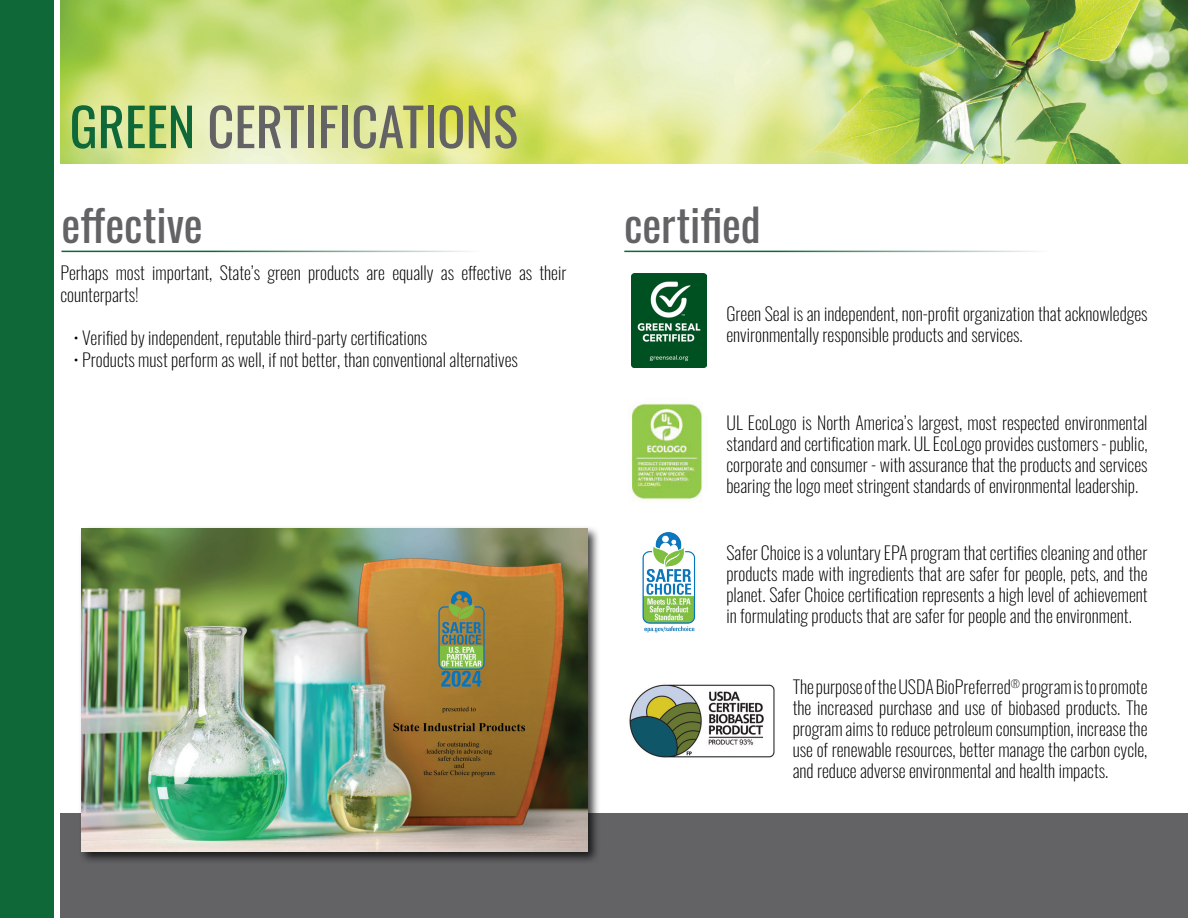
<style>
.page{position:relative;width:1188px;height:918px;background:#fff}
.page>*{position:absolute;margin:0;border:0;box-sizing:border-box;transform-origin:0 0}
.Paragraph_Style_8{font:52.5px "Oswald";color:#636366}
.t1{font:45px "Oswald";letter-spacing:-.005em;color:#636366}
.t2{font:200 18px/21px "Oswald";color:#000;text-align:justify}
.s1{color:#0f6838}
</style>
<div class="page">
<div style="left:60px;top:813px;width:1128px;height:105px;background:#636366"></div>
<div style="left:0;top:0;width:54px;height:918px;background:#0f6838"></div>
<img style="left:60px;top:0;width:1128px;height:164px">
<hr style="left:61px;top:251px;width:521px;height:1px;background:#0f6838">
<img style="left:629px;top:684px;width:146px;height:74px">
<img style="left:642px;top:532px;width:54px;height:101px">
<img style="left:632px;top:403px;width:71px;height:98px">
<img style="left:632px;top:274px;width:75px;height:93px">
<hr style="left:624px;top:251px;width:527px;height:1px;background:#0f6838">
<div style="left:78px;top:525px;width:523px;height:339px;background:#000;opacity:.75"></div>
<img style="left:81px;top:529px;width:507px;height:322px">
<p class="Paragraph_Style_8" style="left:70px;top:80px;width:450px"><span class="s1">GREEN</span> CERTIFICATIONS</p>
<p class="t1" style="left:61px;top:184px;width:143px">effective</p>
<p class="t2" style="left:60px;top:260px;width:508px;line-height:21.6px">Perhaps most important, State’s green products are equally as effective as their counterparts!</p>
<p class="t2" style="left:74px;top:325px;width:355px">• Verified by independent, reputable third-party certifications</p>
<p class="t2" style="left:74px;top:347px;width:445px">• Products must perform as well, if not better, than conventional alternatives</p>
<p class="t1" style="left:624px;top:184px;width:138px">certified</p>
<p class="t2" style="left:726px;top:301px;width:423px">Green Seal is an independent, non-profit organization that acknowledges environmentally responsible products and services.</p>
<p class="t2" style="left:726px;top:410px;width:423px">UL EcoLogo is North America’s largest, most respected environmental standard and certification mark. UL EcoLogo provides customers - public, corporate and consumer - with assurance that the products and services bearing the logo meet stringent standards of environmental leadership.</p>
<p class="t2" style="left:726px;top:540px;width:423px">Safer Choice is a voluntary EPA program that certifies cleaning and other products made with ingredients that are safer for people, pets, and the planet. Safer Choice certification represents a high level of achievement in formulating products that are safer for people and the environment.</p>
<p class="t2" style="left:793px;top:674px;width:356px">The purpose of the USDA BioPreferred<sup>®</sup> program is to promote the increased purchase and use of biobased products. The program aims to reduce petroleum consumption, increase the use of renewable resources, better manage the carbon cycle, and reduce adverse environmental and health impacts.</p>
</div>
